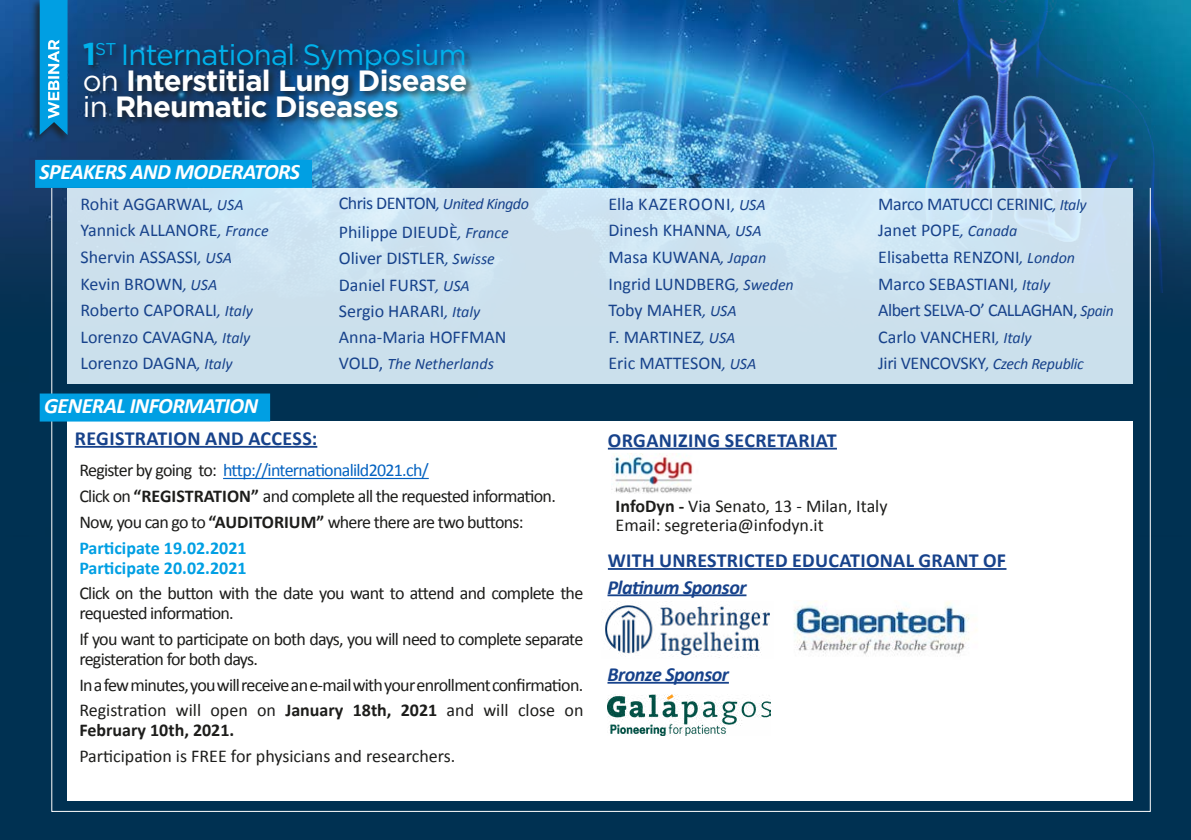
<style>
.page{position:relative;width:1191px;height:840px;background:#fff}
.page>*{position:absolute;margin:0;border:0;box-sizing:border-box;transform-origin:0 0}
.t1{font:700 29.2px/26px "Gotham";letter-spacing:-.025em;color:#fff;text-align:justify}
.t2{font:italic 700 22px "Calibri";letter-spacing:-.025em;color:#fff}
.t3{font:700 20px "Calibri";letter-spacing:.015em;color:#17428b}
.t4{font:italic 700 20px "Calibri";letter-spacing:-.025em;color:#17428b}
.t5{font:18px/26.6px "Calibri";color:#17428b}
.t6{font:18px/25.6px "Calibri";letter-spacing:-.04em;color:#1d1d1b}
.t7{font:18px/18.8px "Calibri";color:#1d1d1b}
.t8{font:700 18px "Calibri";color:#009fe3}
.t9{font:700 18px "Calibri";color:#1d1d1b}
.t10{font:italic 16px "Calibri";letter-spacing:-.02em;color:#17428b}
.t11{font:italic 16px "Calibri";color:#17428b}
.s1{font-size:31.4px;color:#00b1eb}
.s2{font-weight:400;color:#00b1eb}
.s3{font-weight:400}
.s4{font-style:italic;font-size:16px}
.s5{font-style:normal;font-size:18px}
.s6{color:#0563c1}
.s7{font-weight:700}
.s8{font-weight:700;color:#009fe3}
</style>
<div class="page">
<div style="left:0;top:0;width:1191px;height:839px;background:#003152"></div>
<img style="left:0;top:0;width:1163px;height:536px">
<img style="left:836px;top:147px;width:355px;height:145px">
<img style="left:836px;top:0;width:355px;height:147px">
<div style="left:31px;top:0;width:39px;height:143px;background:#1d1d1b;opacity:.75"></div>
<svg style="left:40px;top:0;width:28px;height:135px;background:#21a4dd"></svg>
<div style="left:82px;top:42px;width:394px;height:84px;background:#1d1d1b;opacity:.75"></div>
<div style="left:68px;top:188px;width:1065px;height:195px;background:#cce0ed"></div>
<div style="left:35px;top:160px;width:277px;height:28px;background:#009fe3"></div>
<div style="left:68px;top:420px;width:1065px;height:379px;background:#fff"></div>
<div style="left:40px;top:393px;width:230px;height:28px;background:#009fe3"></div>
<hr style="left:75px;top:445px;width:242px;height:2px;background:#17428b">
<hr style="left:223px;top:477px;width:206px;height:2px;background:#0563c1">
<hr style="left:608px;top:447px;width:229px;height:2px;background:#17428b">
<hr style="left:608px;top:567px;width:398px;height:2px;background:#17428b">
<hr style="left:607px;top:594px;width:139px;height:2px;background:#17428b">
<hr style="left:607px;top:681px;width:122px;height:2px;background:#17428b">
<img style="left:612px;top:453px;width:81px;height:40px">
<img style="left:607px;top:694px;width:164px;height:41px">
<img style="left:605px;top:605px;width:165px;height:53px">
<img style="left:794px;top:600px;width:183px;height:55px">
<h1 class="t1" style="left:83px;top:41px;width:386px"><span class="s1">1</span><sup>ST</sup> <span class="s2">International Symposium </span><span class="s3">on</span> Interstitial Lung Disease <span class="s3">in</span> Rheumatic Diseases</h1>
<p class="t2" style="left:40px;top:158px;width:262px">SPEAKERS AND MODERATORS</p>
<p class="t5" style="left:81px;top:189px;width:190px">Rohit AGGARWAL<span class="s4">, USA<br></span>Yannick ALLANORE<span class="s4">, France<br></span>Shervin ASSASSI<span class="s4">, USA<br></span>Kevin BROWN<span class="s4">, USA<br></span>Roberto CAPORALI<span class="s4">, Italy<br></span>Lorenzo CAVAGNA<span class="s4">, Italy<br></span>Lorenzo DAGNA<span class="s4">, Italy</span></p>
<p class="t10" style="left:339px;top:194px;width:191px"><span class="s5">Chris DENTON</span>, United Kingdo</p>
<p class="t5" style="left:339px;top:218px;width:171px">Philippe DIEUDÈ<span class="s4">, France<br></span>Oliver DISTLER<span class="s4">, Swisse<br></span>Daniel FURST<span class="s4">, USA<br></span>Sergio HARARI<span class="s4">, Italy<br></span>Anna-Maria HOFFMAN</p>
<p class="t11" style="left:339px;top:354px;width:157px"><span class="s5">VOLD,</span> The Netherlands</p>
<p class="t2" style="left:44px;top:392px;width:216px">GENERAL INFORMATION</p>
<p class="t3" style="left:75px;top:426px;width:244px">REGISTRATION AND ACCESS:</p>
<p class="t6" style="left:79px;top:456px;width:478px">Register by going to: <span class="s6">http://internationalild2021.ch/<br></span>Click on <span class="s7">“REGISTRATION”</span> and complete all the requested information.<br>Now, you can go to <span class="s7">“AUDITORIUM”</span> where there are two buttons:<br><span class="s8">Participate 19.02.2021</span></p>
<p class="t8" style="left:79px;top:556px;width:169px">Participate 20.02.2021</p>
<p class="t6" style="left:79px;top:582px;width:505px;line-height:20px">Click on the button with the date you want to attend and complete the requested information.</p>
<p class="t6" style="left:79px;top:627px;width:505px;line-height:20px">If you want to participate on both days, you will need to complete separate registeration for both days.</p>
<p class="t6" style="left:79px;top:670px;width:505px">In a few minutes, you will receive an e-mail with your enrollment confirmation.<br>Registration will open on <span class="s7">January 18th, 2021</span> and will close on</p>
<p class="t9" style="left:79px;top:718px;width:156px">February 10th, 2021.</p>
<p class="t7" style="left:79px;top:745px;width:377px">Participation is FREE for physicians and researchers.</p>
<p class="t5" style="left:608px;top:189px;width:187px">Ella KAZEROONI<span class="s4">, USA<br></span>Dinesh KHANNA<span class="s4">, USA<br></span>Masa KUWANA<span class="s4">, Japan<br></span>Ingrid LUNDBERG<span class="s4">, Sweden<br></span>Toby MAHER<span class="s4">, USA<br></span>F. MARTINEZ<span class="s4">, USA<br></span>Eric MATTESON<span class="s4">, USA</span></p>
<p class="t5" style="left:878px;top:189px;width:237px">Marco MATUCCI CERINIC<span class="s4">, Italy<br></span>Janet POPE<span class="s4">, Canada<br></span>Elisabetta RENZONI<span class="s4">, London<br></span>Marco SEBASTIANI<span class="s4">, Italy<br></span>Albert SELVA-O’ CALLAGHAN, <span class="s4">Spain<br></span>Carlo VANCHERI<span class="s4">, Italy</span></p>
<p class="t10" style="left:878px;top:354px;width:207px"><span class="s5">Jiri VENCOVSKY</span>, Czech Republic</p>
<p class="t3" style="left:608px;top:427px;width:230px">ORGANIZING SECRETARIAT</p>
<p class="t7" style="left:615px;top:496px;width:273px"><span class="s7">InfoDyn -</span> Via Senato, 13 - Milan, Italy<br>Email: segreteria@infodyn.it</p>
<p class="t3" style="left:608px;top:548px;width:400px">WITH UNRESTRICTED EDUCATIONAL GRANT OF</p>
<p class="t4" style="left:607px;top:574px;width:140px">Platinum Sponsor</p>
<p class="t4" style="left:607px;top:661px;width:123px">Bronze Sponsor</p>
</div>
